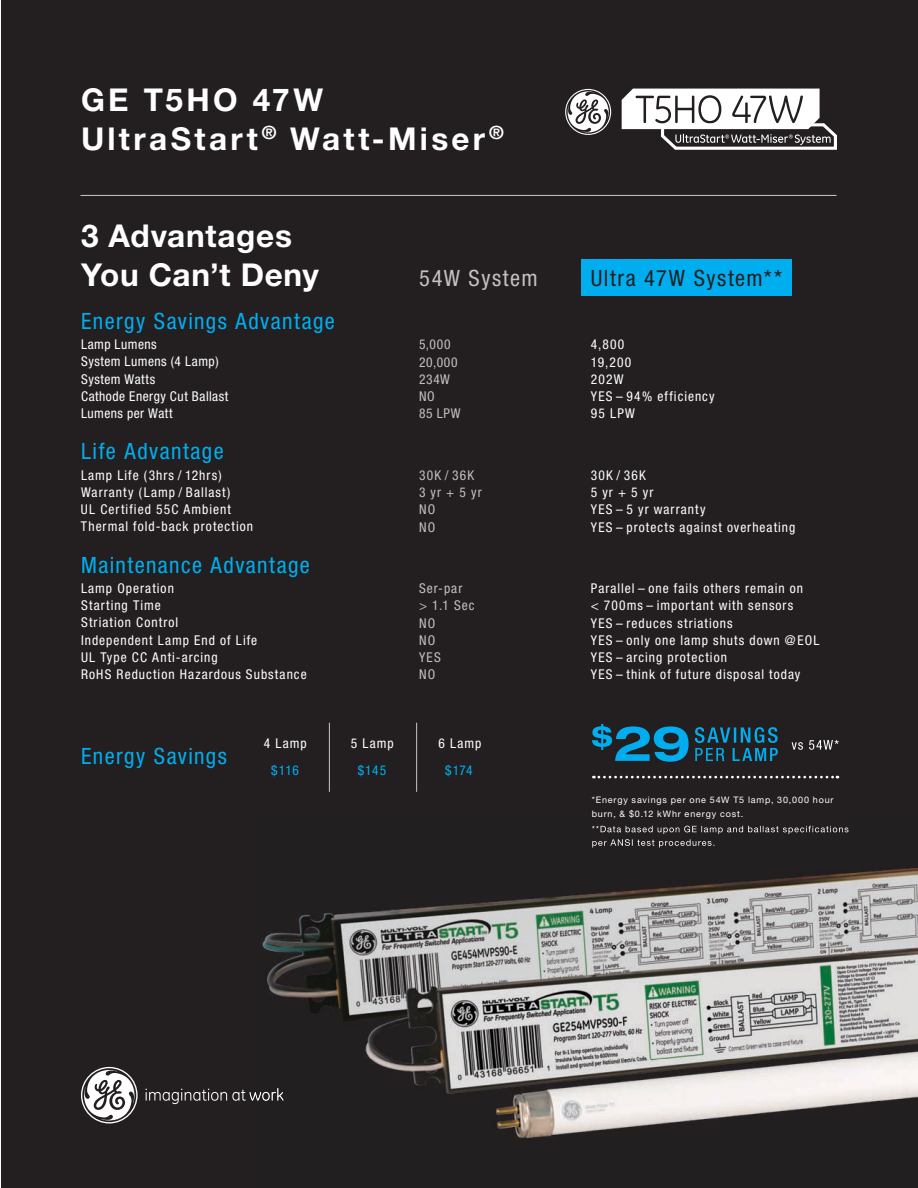
<style>
.page{position:relative;width:918px;height:1188px;background:#fff}
.page>*{position:absolute;margin:0;border:0;box-sizing:border-box;transform-origin:0 0}
.t1{font:700 31.5px/39px "Helvetica Neue";letter-spacing:.09em;color:#fff}
.t2{font:700 31.5px/39px "Helvetica Neue";letter-spacing:.02em;color:#fff}
.t3{font:condensed 22.5px "Helvetica Neue";letter-spacing:.065em;color:#00aeef}
.t4{font:condensed 22.5px "Helvetica Neue";letter-spacing:.07em;color:#231f20}
.t5{font:condensed 22.5px "Helvetica Neue";letter-spacing:.065em;color:#c4c0c0}
.t6{font:condensed 13.5px/17.2px "Helvetica Neue";letter-spacing:.075em;color:#fff}
.t7{font:condensed 13.5px/17.2px "Helvetica Neue";letter-spacing:.035em;color:#fff}
.t8{font:condensed 13.5px/17.2px "Helvetica Neue";letter-spacing:.075em;color:#c4c0c0}
.t9{font:condensed 13.5px/17.2px "Helvetica Neue";letter-spacing:.055em;color:#c4c0c0}
.t10{font:condensed 13.5px "Helvetica Neue";letter-spacing:.03em;color:#00aeef}
.t11{font:9px/13.5px "Helvetica Neue";letter-spacing:.095em;color:#fff}
</style>
<div class="page">
<div style="left:1px;top:0;width:917px;height:1188px;background:#231f20"></div>
<div style="left:581px;top:259px;width:211px;height:37px;background:#00aeef"></div>
<hr style="left:81px;top:195px;width:756px;height:1px;background:#c7c8ca">
<hr style="left:329px;top:723px;width:1px;height:69px;background:#c7c8ca">
<hr style="left:416px;top:723px;width:1px;height:69px;background:#c7c8ca">
<svg style="left:593px;top:776px;width:245px;height:2px"></svg>
<svg style="left:695px;top:727px;width:83px;height:34px"></svg>
<svg style="left:592px;top:724px;width:97px;height:38px"></svg>
<svg style="left:792px;top:740px;width:47px;height:10px"></svg>
<svg style="left:81px;top:1067px;width:57px;height:57px"></svg>
<svg style="left:565px;top:89px;width:46px;height:46px"></svg>
<svg style="left:622px;top:89px;width:215px;height:61px"></svg>
<img style="left:262px;top:825px;width:656px;height:313px">
<img style="left:592px;top:826px;width:187px;height:8px">
<img style="left:783px;top:826px;width:66px;height:8px">
<img style="left:592px;top:839px;width:122px;height:9px">
<svg style="left:145px;top:1088px;width:139px;height:16px"></svg>
<h1 class="t1" style="left:81px;top:79px;width:424px">GE T5HO 47W<br>UltraStart<sup>®</sup> Watt-Miser<sup>®</sup></h1>
<h1 class="t2" style="left:81px;top:216px;width:239px">3 Advantages<br>You Can’t Deny</h1>
<h2 class="t3" style="left:81px;top:308px;width:255px">Energy Savings Advantage</h2>
<p class="t7" style="left:81px;top:336px;width:149px">Lamp Lumens<br>System Lumens (4 Lamp)<br>System Watts<br>Cathode Energy Cut Ballast<br>Lumens per Watt</p>
<h2 class="t3" style="left:81px;top:438px;width:144px">Life Advantage</h2>
<p class="t6" style="left:81px;top:466px;width:174px">Lamp Life (3hrs / 12hrs)<br>Warranty (Lamp / Ballast)<br>UL Certified 55C Ambient<br>Thermal fold-back protection</p>
<h2 class="t3" style="left:81px;top:552px;width:230px">Maintenance Advantage</h2>
<p class="t6" style="left:81px;top:579px;width:227px">Lamp Operation<br>Starting Time<br>Striation Control<br>Independent Lamp End of Life<br>UL Type CC Anti-arcing<br>RoHS Reduction Hazardous Substance</p>
<h2 class="t5" style="left:419px;top:265px;width:120px">54W System</h2>
<p class="t9" style="left:419px;top:336px;width:43px">5,000<br>20,000<br>234W<br>NO<br>85 LPW</p>
<p class="t8" style="left:419px;top:466px;width:64px">30K / 36K<br>3 yr + 5 yr<br>NO<br>NO</p>
<p class="t8" style="left:419px;top:580px;width:57px">Ser-par<br>&gt; 1.1 Sec<br>NO<br>NO<br>YES<br>NO</p>
<h2 class="t3" style="left:81px;top:743px;width:147px">Energy Savings</h2>
<p class="t6" style="left:264px;top:734px;width:44px">4 Lamp</p>
<p class="t6" style="left:351px;top:734px;width:44px">5 Lamp</p>
<p class="t6" style="left:438px;top:734px;width:44px">6 Lamp</p>
<p class="t10" style="left:271px;top:762px;width:29px">$116</p>
<p class="t10" style="left:358px;top:762px;width:30px">$145</p>
<p class="t10" style="left:445px;top:762px;width:29px">$174</p>
<h2 class="t4" style="left:591px;top:265px;width:193px">Ultra 47W System**</h2>
<p class="t6" style="left:591px;top:336px;width:125px">4,800<br>19,200<br>202W<br>YES – 94% efficiency<br>95 LPW</p>
<p class="t6" style="left:591px;top:466px;width:206px">30K / 36K<br>5 yr + 5 yr<br>YES – 5 yr warranty<br>YES – protects against overheating</p>
<p class="t6" style="left:591px;top:580px;width:230px">Parallel – one fails others remain on<br>&lt; 700ms – important with sensors<br>YES – reduces striations<br>YES – only one lamp shuts down @EOL<br>YES – arcing protection<br>YES – think of future disposal today</p>
<p class="t11" style="left:592px;top:793px;width:243px">*Energy savings per one 54W T5 lamp, 30,000 hour burn, &amp; $0.12 kWhr energy cost.</p>
</div>
